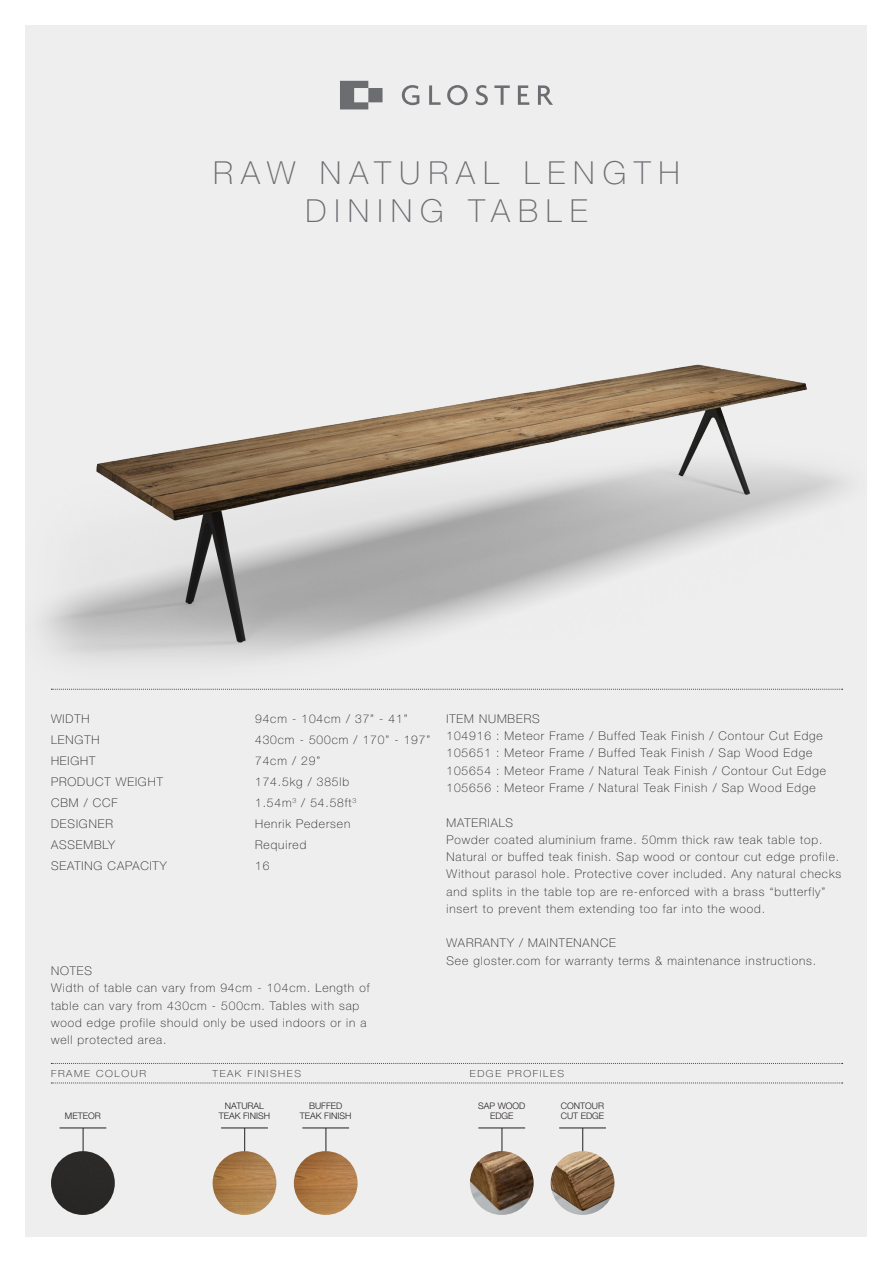
<style>
.page{position:relative;width:893px;height:1263px;background:#fff}
.page>*{position:absolute;margin:0;border:0;box-sizing:border-box;transform-origin:0 0}
.t1{font:100 31.8px "Helvetica Neue LT Pro";letter-spacing:.25em;color:#6c6d70}
.t2{font:100 12px/17.2px "Helvetica Neue LT Pro";letter-spacing:.075em;color:#231f20}
.t3{font:100 9.75px "Helvetica Neue LT Pro";letter-spacing:.15em;color:#231f20;scale:1.08 1}
.t4{font:300 9px "Helvetica Neue LT Pro";color:#231f20}
</style>
<div class="page">
<div style="left:26px;top:26px;width:841px;height:1211px;background:#eeeeef"></div>
<svg style="left:340px;top:81px;width:213px;height:28px"></svg>
<svg style="left:51px;top:1083px;width:792px;height:1px"></svg>
<svg style="left:51px;top:1063px;width:792px;height:1px"></svg>
<img style="left:42px;top:364px;width:804px;height:326px">
<hr style="left:478px;top:1128px;width:47px;height:1px;background:#231f20">
<svg style="left:502px;top:1128px;width:1px;height:23px"></svg>
<img style="left:470px;top:1151px;width:64px;height:64px;border-radius:32px">
<hr style="left:559px;top:1128px;width:47px;height:1px;background:#231f20">
<svg style="left:582px;top:1128px;width:1px;height:23px"></svg>
<img style="left:551px;top:1151px;width:63px;height:64px;border-radius:32px">
<hr style="left:221px;top:1128px;width:47px;height:1px;background:#231f20">
<svg style="left:244px;top:1128px;width:1px;height:23px"></svg>
<img style="left:213px;top:1151px;width:63px;height:64px;border-radius:32px">
<hr style="left:302px;top:1128px;width:47px;height:1px;background:#231f20">
<svg style="left:326px;top:1128px;width:1px;height:23px"></svg>
<img style="left:294px;top:1151px;width:64px;height:64px;border-radius:32px">
<hr style="left:60px;top:1128px;width:46px;height:1px;background:#231f20">
<svg style="left:83px;top:1128px;width:1px;height:23px"></svg>
<div style="left:51px;top:1151px;width:64px;height:64px;background:#2a2827;border-radius:32px"></div>
<p class="t1" style="left:213px;top:154px;width:468px">RAW NATURAL LENGTH</p>
<p class="t1" style="left:305px;top:192px;width:284px">DINING TABLE</p>
<p class="t2" style="left:51px;top:710px;width:40px">WIDTH</p>
<p class="t2" style="left:51px;top:731px;width:50px">LENGTH</p>
<p class="t2" style="left:51px;top:752px;width:46px">HEIGHT</p>
<p class="t2" style="left:51px;top:773px;width:113px">PRODUCT WEIGHT</p>
<p class="t2" style="left:51px;top:794px;width:68px">CBM / CCF</p>
<p class="t2" style="left:51px;top:815px;width:63px">DESIGNER</p>
<p class="t2" style="left:51px;top:836px;width:66px">ASSEMBLY</p>
<p class="t2" style="left:51px;top:857px;width:117px">SEATING CAPACITY</p>
<p class="t2" style="left:255px;top:710px;width:154px">94cm - 104cm / 37” - 41”</p>
<p class="t2" style="left:255px;top:731px;width:177px">430cm - 500cm / 170” - 197”</p>
<p class="t2" style="left:255px;top:752px;width:67px">74cm / 29”</p>
<p class="t2" style="left:255px;top:773px;width:95px">174.5kg / 385lb</p>
<p class="t2" style="left:255px;top:794px;width:103px">1.54m<sup>3</sup> / 54.58ft<sup>3</sup></p>
<p class="t2" style="left:255px;top:815px;width:97px">Henrik Pedersen</p>
<p class="t2" style="left:255px;top:836px;width:53px">Required</p>
<p class="t2" style="left:255px;top:857px;width:16px">16</p>
<p class="t2" style="left:51px;top:962px;width:43px">NOTES</p>
<p class="t2" style="left:51px;top:979px;width:320px">Width of table can vary from 94cm - 104cm. Length of table can vary from 430cm - 500cm. Tables with sap wood edge profile should only be used indoors or in a well protected area.</p>
<p class="t3" style="left:51px;top:1067px;width:90px">FRAME COLOUR</p>
<p class="t4" style="left:65px;top:1111px;width:37px">METEOR</p>
<p class="t3" style="left:213px;top:1067px;width:83px">TEAK FINISHES</p>
<p class="t4" style="left:225px;top:1100px;width:41px">NATURAL</p>
<p class="t4" style="left:219px;top:1111px;width:53px">TEAK FINISH</p>
<p class="t4" style="left:309px;top:1100px;width:35px">BUFFED</p>
<p class="t4" style="left:300px;top:1111px;width:53px">TEAK FINISH</p>
<p class="t2" style="left:446px;top:710px;width:95px">ITEM NUMBERS</p>
<p class="t2" style="left:446px;top:727px;width:378px">104916 : Meteor Frame / Buffed Teak Finish / Contour Cut Edge<br>105651 : Meteor Frame / Buffed Teak Finish / Sap Wood Edge</p>
<p class="t2" style="left:446px;top:762px;width:381px">105654 : Meteor Frame / Natural Teak Finish / Contour Cut Edge</p>
<p class="t2" style="left:446px;top:779px;width:371px">105656 : Meteor Frame / Natural Teak Finish / Sap Wood Edge</p>
<p class="t2" style="left:446px;top:813px;width:68px">MATERIALS</p>
<p class="t2" style="left:446px;top:831px;width:396px">Powder coated aluminium frame. 50mm thick raw teak table top.<br>Natural or buffed teak finish. Sap wood or contour cut edge profile.<br>Without parasol hole. Protective cover included. Any natural checks and splits in the table top are re-enforced with a brass “butterfly” insert to prevent them extending too far into the wood.</p>
<p class="t2" style="left:446px;top:934px;width:171px">WARRANTY / MAINTENANCE</p>
<p class="t2" style="left:446px;top:951px;width:371px">See gloster.com for warranty terms &amp; maintenance instructions.</p>
<p class="t3" style="left:470px;top:1067px;width:89px">EDGE PROFILES</p>
<p class="t4" style="left:561px;top:1100px;width:45px">CONTOUR</p>
<p class="t4" style="left:561px;top:1111px;width:45px">CUT EDGE</p>
<p class="t4" style="left:478px;top:1100px;width:49px">SAP WOOD</p>
<p class="t4" style="left:490px;top:1111px;width:25px">EDGE</p>
</div>
